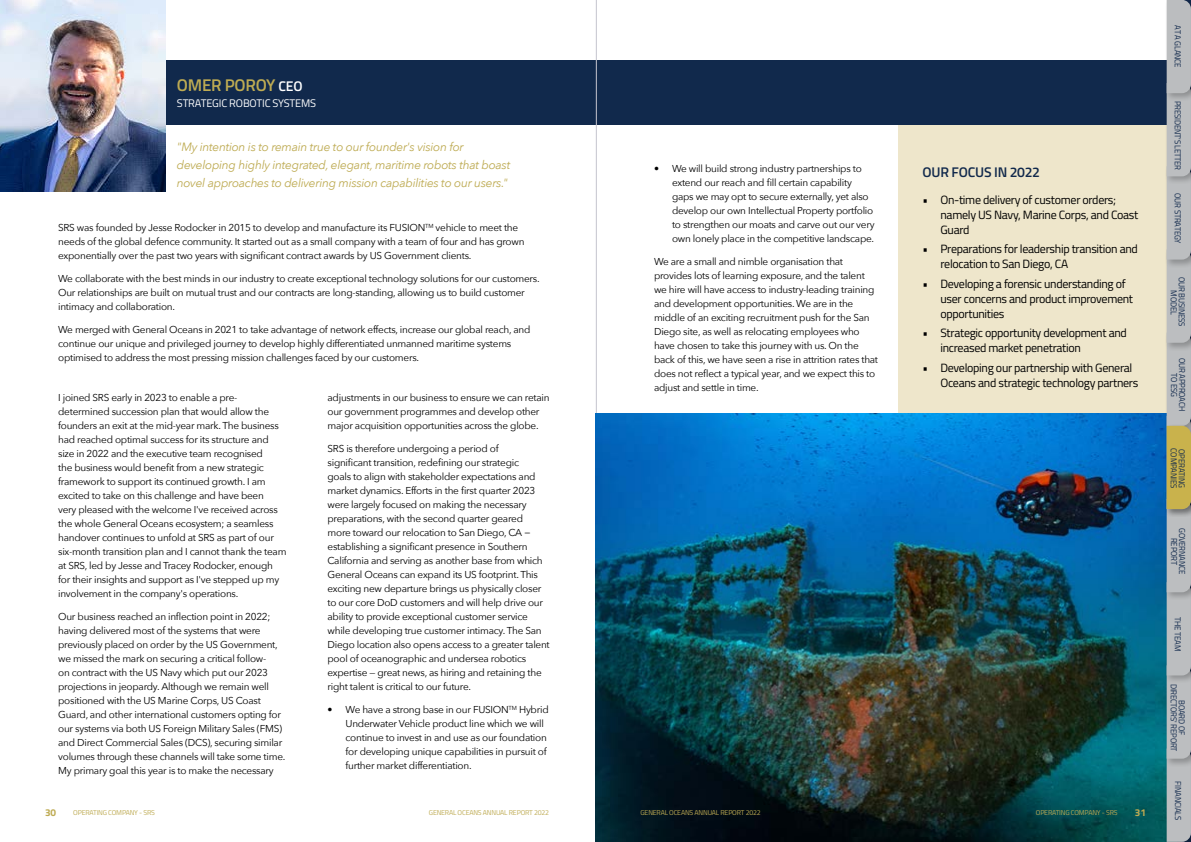
<style>
.page{position:relative;width:1191px;height:842px;background:#fff}
.page>*{position:absolute;margin:0;border:0;box-sizing:border-box;transform-origin:0 0}
.Subheading_Navy{font:600 17px "Titillium Web";letter-spacing:-.015em;color:#beab53}
.Mini_SubHeading{font:600 14px "Titillium Web";letter-spacing:-.015em;color:#11294c}
.t1{font:12px/15px "Titillium Web";letter-spacing:-.025em;color:#000}
.Pull_Quote{font:italic 12px/18px "Avenir Next";letter-spacing:-.025em;color:#beab53}
.Mini_SubHeading_GOLD{font:11px "Titillium Web";letter-spacing:-.015em;color:#fff}
.Body_Text{font:10px/14px "Avenir Next";letter-spacing:-.025em;color:#000}
.t2{font:700 10px "Titillium Web";color:#beab53}
.t3{font:8.6px/8px "Titillium Web";letter-spacing:-.015em;color:#11294c;text-align:center;scale:.92 1}
.t4{font:7px "Titillium Web";letter-spacing:-.025em;color:#beab53}
.s1{font-size:14px;color:#fff}
</style>
<div class="page">
<div style="left:898px;top:82px;width:293px;height:760px;background:#eee6cb"></div>
<div style="left:0;top:60px;width:1191px;height:65px;background:#11294c"></div>
<hr style="left:596px;top:0;width:1px;height:841px;background:#c5c4ce">
<img style="left:0;top:0;width:166px;height:192px">
<img style="left:595px;top:414px;width:569px;height:428px">
<div style="left:1164px;top:746px;width:27px;height:96px;background:#000;opacity:.25"></div>
<div style="left:1164px;top:663px;width:27px;height:104px;background:#000;opacity:.25"></div>
<div style="left:1164px;top:580px;width:27px;height:104px;background:#000;opacity:.25"></div>
<div style="left:1164px;top:497px;width:27px;height:104px;background:#005c9a"></div>
<div style="left:1164px;top:330px;width:27px;height:104px;background:#000;opacity:.25"></div>
<div style="left:1164px;top:247px;width:27px;height:104px;background:#ebe3c8"></div>
<div style="left:1164px;top:81px;width:27px;height:104px;background:#000;opacity:.25"></div>
<div style="left:1164px;top:0;width:27px;height:102px;background:#000;opacity:.25"></div>
<div style="left:1164px;top:424px;width:27px;height:94px;background:#005bb0"></div>
<svg style="left:1166px;top:0;width:25px;height:842px;background:#b0b5b0"></svg>
<p class="Subheading_Navy" style="left:177px;top:72px;width:127px">OMER POROY <span class="s1">CEO</span></p>
<p class="Mini_SubHeading_GOLD" style="left:177px;top:95px;width:141px">STRATEGIC ROBOTIC SYSTEMS</p>
<p class="Pull_Quote" style="left:177px;top:137px;width:335px">"My intention is to remain true to our founder's vision for developing highly integrated, elegant, maritime robots that boast novel approaches to delivering mission capabilities to our users."</p>
<p class="Body_Text" style="left:58px;top:220px;width:468px">SRS was founded by Jesse Rodocker in 2015 to develop and manufacture its FUSION<sup>TM</sup> vehicle to meet the needs of the global defence community. It started out as a small company with a team of four and has grown exponentially over the past two years with significant contract awards by US Government clients.</p>
<p class="Body_Text" style="left:58px;top:271px;width:483px">We collaborate with the best minds in our industry to create exceptional technology solutions for our customers.<br>Our relationships are built on mutual trust and our contracts are long-standing, allowing us to build customer intimacy and collaboration.</p>
<p class="Body_Text" style="left:58px;top:322px;width:474px">We merged with General Oceans in 2021 to take advantage of network effects, increase our global reach, and continue our unique and privileged journey to develop highly differentiated unmanned maritime systems optimised to address the most pressing mission challenges faced by our customers.</p>
<p class="Body_Text" style="left:58px;top:390px;width:230px">I joined SRS early in 2023 to enable a pre&shy;determined succession plan that would allow the founders an exit at the mid-year mark. The business had reached optimal success for its structure and size in 2022 and the executive team recognised<br>the business would benefit from a new strategic framework to support its continued growth. I am excited to take on this challenge and have been<br>very pleased with the welcome I've received across the whole General Oceans ecosystem; a seamless handover continues to unfold at SRS as part of our six-month transition plan and I cannot thank the team at SRS, led by Jesse and Tracey Rodocker, enough for their insights and support as I've stepped up my involvement in the company's operations.</p>
<p class="Body_Text" style="left:58px;top:609px;width:229px">Our business reached an inflection point in 2022; having delivered most of the systems that were previously placed on order by the US Government, we missed the mark on securing a critical follow-<br>on contract with the US Navy which put our 2023 projections in jeopardy. Although we remain well positioned with the US Marine Corps, US Coast Guard, and other international customers opting for our systems via both US Foreign Military Sales (FMS) and Direct Commercial Sales (DCS), securing similar volumes through these channels will take some time.<br>My primary goal this year is to make the necessary</p>
<p class="Body_Text" style="left:327px;top:390px;width:223px">adjustments in our business to ensure we can retain our government programmes and develop other major acquisition opportunities across the globe.</p>
<p class="Body_Text" style="left:327px;top:441px;width:224px">SRS is therefore undergoing a period of<br>significant transition, redefining our strategic<br>goals to align with stakeholder expectations and market dynamics. Efforts in the first quarter 2023 were largely focused on making the necessary preparations, with the second quarter geared<br>more toward our relocation to San Diego, CA − establishing a significant presence in Southern California and serving as another base from which General Oceans can expand its US footprint. This exciting new departure brings us physically closer to our core DoD customers and will help drive our ability to provide exceptional customer service while developing true customer intimacy. The San Diego location also opens access to a greater talent pool of oceanographic and undersea robotics expertise — great news, as hiring and retaining the right talent is critical to our future.</p>
<p class="Body_Text" style="left:345px;top:702px;width:205px;text-indent:-18px">• We have a strong base in our FUSION<sup>TM</sup> Hybrid Underwater Vehicle product line which we will continue to invest in and use as our foundation for developing unique capabilities in pursuit of further market differentiation.</p>
<p class="Body_Text" style="left:672px;top:161px;width:204px;text-indent:-18px">• We will build strong industry partnerships to extend our reach and fill certain capability gaps we may opt to secure externally, yet also develop our own Intellectual Property portfolio to strengthen our moats and carve out our very own lonely place in the competitive landscape.</p>
<p class="Body_Text" style="left:654px;top:254px;width:226px">We are a small and nimble organisation that provides lots of learning exposure, and the talent we hire will have access to industry-leading training and development opportunities. We are in the middle of an exciting recruitment push for the San Diego site, as well as relocating employees who have chosen to take this journey with us. On the back of this, we have seen a rise in attrition rates that does not reflect a typical year, and we expect this to adjust and settle in time.</p>
<p class="Mini_SubHeading" style="left:922px;top:162px;width:119px">OUR FOCUS IN 2022</p>
<p class="t1" style="left:940px;top:191px;width:199px;text-indent:-18px">• On-time delivery of customer orders; namely US Navy, Marine Corps, and Coast<br>Guard</p>
<p class="t1" style="left:940px;top:241px;width:199px;text-indent:-18px">• Preparations for leadership transition and relocation to San Diego, CA</p>
<p class="t1" style="left:940px;top:275px;width:194px;text-indent:-18px">• Developing a forensic understanding of user concerns and product improvement opportunities</p>
<p class="t1" style="left:940px;top:325px;width:188px;text-indent:-18px">• Strategic opportunity development and increased market penetration</p>
<p class="t1" style="left:940px;top:359px;width:199px;text-indent:-18px">• Developing our partnership with General<br>Oceans and strategic technology partners</p>
<p class="t2" style="left:45px;top:805px;width:13px">30</p>
<p class="t4" style="left:73px;top:807px;width:83px">OPERATING COMPANY - SRS</p>
<p class="t4" style="left:429px;top:807px;width:122px">GENERAL OCEANS ANNUAL REPORT 2022</p>
<p class="t4" style="left:640px;top:807px;width:122px">GENERAL OCEANS ANNUAL REPORT 2022</p>
<p class="t4" style="left:1036px;top:807px;width:83px">OPERATING COMPANY - SRS</p>
<p class="t2" style="left:1134px;top:805px;width:13px">31</p>
<p class="t3" style="left:1182px;top:25px;width:48px;rotate:90deg">AT A GLANCE</p>
<p class="t3" style="left:1182px;top:101px;width:77px;rotate:90deg">PRESIDENT'S LETTER</p>
<p class="t3" style="left:1182px;top:193px;width:56px;rotate:90deg">OUR STRATEGY</p>
<p class="t3" style="left:1186px;top:277px;width:55px;rotate:90deg">OUR BUSINESS<br>MODEL</p>
<p class="t3" style="left:1186px;top:358px;width:59px;rotate:90deg">OUR APPROACH<br>TO ESG</p>
<p class="t3" style="left:1178px;top:448px;width:45px;rotate:90deg">COMPANIES</p>
<p class="t3" style="left:1186px;top:449px;width:43px;rotate:90deg">OPERATING</p>
<p class="t3" style="left:1186px;top:528px;width:52px;rotate:90deg">GOVERNANCE<br>REPORT</p>
<p class="t3" style="left:1182px;top:617px;width:39px;rotate:90deg">THE TEAM</p>
<p class="t3" style="left:1186px;top:684px;width:75px;rotate:90deg">BOARD OF<br>DIRECTORS' REPORT</p>
<p class="t3" style="left:1182px;top:781px;width:44px;rotate:90deg">FINANCIALS</p>
</div>
